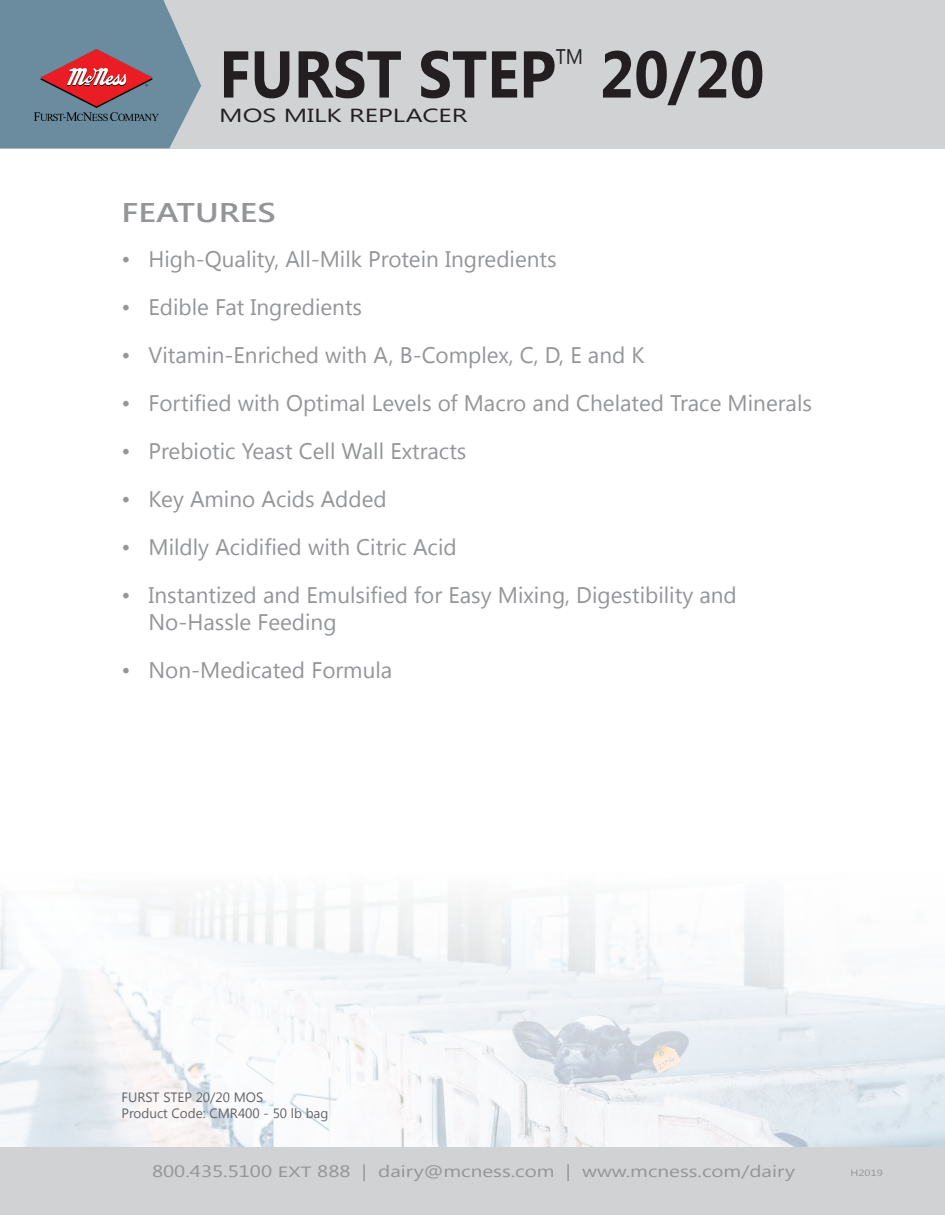
<style>
.page{position:relative;width:945px;height:1215px;background:#fff}
.page>*{position:absolute;margin:0;border:0;box-sizing:border-box;transform-origin:0 0}
.t1{font:700 66px "Segoe UI";color:#231f20;scale:.91 1}
.t2{font:600 27px "Segoe UI";color:#939598;scale:1.25 1}
.t3{font:22.5px/27px "Segoe UI";color:#939598}
.t4{font:21.15px "Segoe UI";color:#231f20;scale:.91 1}
.t5{font:18.9px "Segoe UI";color:#231f20;scale:1.39 1}
.t6{font:16.5px "Segoe UI";color:#939598;scale:1.25 1}
.t7{font:13.5px "Segoe UI";color:#636366}
.t8{font:9px "Segoe UI";color:#939598;scale:1.25 1}
.s1{font-size:14.85px}
</style>
<div class="page">
<img style="left:0;top:901px;width:945px;height:246px">
<div style="left:0;top:1147px;width:945px;height:68px;background:#d1d2d4"></div>
<div style="left:0;top:0;width:945px;height:148px;background:#d1d2d4"></div>
<svg style="left:0;top:0;width:201px;height:148px;background:#7694a4"></svg>
<img style="left:35px;top:50px;width:124px;height:70px">
<p class="t1" style="left:219px;top:27px;width:372px">FURST STEP</p>
<p class="t4" style="left:556px;top:42px;width:32px">TM</p>
<p class="t1" style="left:600px;top:27px;width:182px">20/20</p>
<p class="t5" style="left:219px;top:102px;width:180px">MOS MILK REPLACER</p>
<p class="t2" style="left:122px;top:194px;width:125px">FEATURES</p>
<p class="t3" style="left:122px;top:245px;width:437px">• High-Quality, All-Milk Protein Ingredients</p>
<p class="t3" style="left:122px;top:293px;width:242px">• Edible Fat Ingredients</p>
<p class="t3" style="left:122px;top:341px;width:525px">• Vitamin-Enriched with A, B-Complex, C, D, E and K</p>
<p class="t3" style="left:122px;top:389px;width:692px">• Fortified with Optimal Levels of Macro and Chelated Trace Minerals</p>
<p class="t3" style="left:122px;top:437px;width:347px">• Prebiotic Yeast Cell Wall Extracts</p>
<p class="t3" style="left:122px;top:485px;width:267px">• Key Amino Acids Added</p>
<p class="t3" style="left:122px;top:533px;width:337px">• Mildly Acidified with Citric Acid</p>
<p class="t3" style="left:148px;top:581px;width:590px;text-indent:-27px">• Instantized and Emulsified for Easy Mixing, Digestibility and<br>No-Hassle Feeding</p>
<p class="t3" style="left:122px;top:656px;width:272px">• Non-Medicated Formula</p>
<p class="t7" style="left:122px;top:1088px;width:143px">FURST STEP 20/20 MOS</p>
<p class="t7" style="left:122px;top:1104px;width:208px">Product Code: CMR400 - 50 lb bag</p>
<p class="t6" style="left:152px;top:1160px;width:516px">800.435.5100 <span class="s1">EXT</span> 888 | dairy@mcness.com | www.mcness.com/dairy</p>
<p class="t8" style="left:851px;top:1167px;width:27px">H2019</p>
</div>
